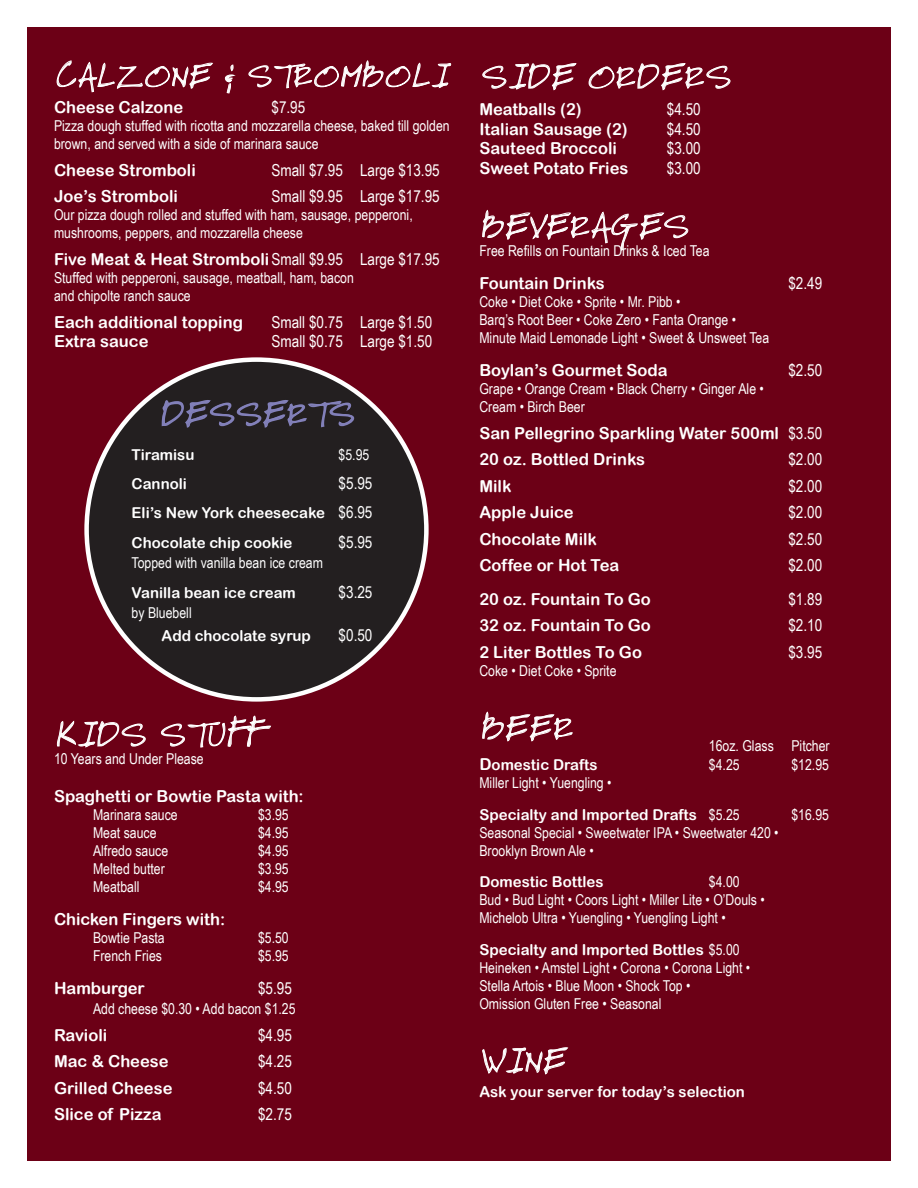
<style>
.page{position:relative;width:918px;height:1188px;background:#fff}
.page>*{position:absolute;margin:0;border:0;box-sizing:border-box;transform-origin:0 0}
.t1{font:36px "Leroys Hand";color:#fff}
.t2{font:34.5px "Leroys Hand";color:#fff}
.t3{font:16.5px/26.5px "Arial Rounded MT Bold";color:#fff}
.t4{font:16.5px "Arial Narrow";color:#fff}
.t5{font:15px/18px "Arial Narrow";color:#fff}
.t6{font:15px/29.2px "Arial Rounded MT Bold";color:#fff}
.s1{font-family:"Arial Narrow"}
.s2{font-family:"Arial Narrow";font-size:16.5px}
.s3{font-size:16.5px}
</style>
<div class="page">
<div style="left:27px;top:27px;width:864px;height:1134px;background:#6c0016"></div>
<svg style="left:56px;top:60px;width:157px;height:33px"></svg>
<svg style="left:225px;top:64px;width:11px;height:30px"></svg>
<svg style="left:248px;top:60px;width:204px;height:29px"></svg>
<svg style="left:57px;top:720px;width:89px;height:28px"></svg>
<svg style="left:161px;top:715px;width:110px;height:33px"></svg>
<svg style="left:482px;top:63px;width:95px;height:28px"></svg>
<svg style="left:588px;top:63px;width:143px;height:28px"></svg>
<svg style="left:482px;top:209px;width:207px;height:42px"></svg>
<svg style="left:482px;top:711px;width:91px;height:31px"></svg>
<svg style="left:482px;top:1047px;width:87px;height:28px"></svg>
<div style="left:87px;top:360px;width:339px;height:339px;background:#231f20;border-radius:50%"></div>
<svg style="left:161px;top:400px;width:194px;height:28px"></svg>
<h2 class="t2" style="left:54px;top:54px;width:395px">CALZONE &amp; STROMBOLI</h2>
<p class="t3" style="left:54px;top:94px;width:131px">Cheese Calzone</p>
<p class="t4" style="left:272px;top:95px;width:35px">$7.95</p>
<p class="t5" style="left:54px;top:116px;width:397px">Pizza dough stuffed with ricotta and mozzarella cheese, baked till golden brown, and served with a side of marinara sauce</p>
<p class="t3" style="left:54px;top:157px;width:143px">Cheese Stromboli</p>
<p class="t4" style="left:272px;top:158px;width:170px">Small $7.95 Large $13.95</p>
<p class="t3" style="left:54px;top:183px;width:126px">Joe’s Stromboli</p>
<p class="t4" style="left:272px;top:185px;width:170px">Small $9.95 Large $17.95</p>
<p class="t5" style="left:54px;top:206px;width:360px">Our pizza dough rolled and stuffed with ham, sausage, pepperoni, mushrooms, peppers, and mozzarella cheese</p>
<p class="t3" style="left:54px;top:246px;width:387px">Five Meat &amp; Heat Stromboli<span class="s1">Small $9.95 Large $17.95</span></p>
<p class="t5" style="left:54px;top:268px;width:301px">Stuffed with pepperoni, sausage, meatball, ham, bacon and chipolte ranch sauce</p>
<p class="t3" style="left:54px;top:308px;width:191px">Each additional topping</p>
<p class="t4" style="left:272px;top:310px;width:162px">Small $0.75 Large $1.50</p>
<p class="t3" style="left:54px;top:328px;width:96px">Extra sauce</p>
<p class="t4" style="left:272px;top:329px;width:162px">Small $0.75 Large $1.50</p>
<p class="t6" style="left:132px;top:439px;width:64px">Tiramisu</p>
<p class="t5" style="left:339px;top:445px;width:32px">$5.95</p>
<p class="t6" style="left:132px;top:469px;width:57px">Cannoli</p>
<p class="t4" style="left:339px;top:471px;width:35px">$5.95</p>
<p class="t6" style="left:132px;top:498px;width:242px">Eli’s New York cheesecake <span class="s2">$6.95<br></span>Chocolate chip cookie</p>
<p class="t4" style="left:339px;top:530px;width:35px">$5.95</p>
<p class="t5" style="left:132px;top:553px;width:193px">Topped with vanilla bean ice cream</p>
<p class="t6" style="left:132px;top:577px;width:166px">Vanilla bean ice cream</p>
<p class="t4" style="left:339px;top:580px;width:35px">$3.25</p>
<p class="t5" style="left:132px;top:603px;width:62px">by Bluebell</p>
<p class="t6" style="left:162px;top:621px;width:151px">Add chocolate syrup</p>
<p class="t4" style="left:339px;top:623px;width:35px">$0.50</p>
<h1 class="t1" style="left:54px;top:712px;width:211px">KIDS STUFF</h1>
<p class="t5" style="left:54px;top:749px;width:151px">10 Years and Under Please</p>
<p class="t3" style="left:54px;top:782px;width:251px">Spaghetti or Bowtie Pasta with:</p>
<p class="t5" style="left:93px;top:805px;width:86px">Marinara sauce</p>
<p class="t5" style="left:258px;top:805px;width:32px">$3.95</p>
<p class="t5" style="left:93px;top:823px;width:65px">Meat sauce</p>
<p class="t5" style="left:258px;top:823px;width:32px">$4.95</p>
<p class="t5" style="left:93px;top:841px;width:77px">Alfredo sauce</p>
<p class="t5" style="left:258px;top:841px;width:32px">$4.95</p>
<p class="t5" style="left:93px;top:859px;width:73px">Melted butter</p>
<p class="t5" style="left:258px;top:859px;width:32px">$3.95</p>
<p class="t5" style="left:93px;top:877px;width:48px">Meatball</p>
<p class="t5" style="left:258px;top:877px;width:32px">$4.95</p>
<p class="t3" style="left:54px;top:906px;width:173px">Chicken Fingers with:</p>
<p class="t5" style="left:93px;top:928px;width:73px">Bowtie Pasta</p>
<p class="t5" style="left:258px;top:928px;width:32px">$5.50</p>
<p class="t5" style="left:93px;top:946px;width:71px">French Fries</p>
<p class="t5" style="left:258px;top:946px;width:32px">$5.95</p>
<p class="t3" style="left:54px;top:975px;width:92px">Hamburger</p>
<p class="t4" style="left:258px;top:977px;width:35px">$5.95</p>
<p class="t5" style="left:93px;top:999px;width:204px">Add cheese $0.30 • Add bacon $1.25</p>
<p class="t3" style="left:54px;top:1021px;width:55px">Ravioli</p>
<p class="t4" style="left:258px;top:1023px;width:35px">$4.95</p>
<p class="t3" style="left:54px;top:1048px;width:116px">Mac &amp; Cheese</p>
<p class="t4" style="left:258px;top:1049px;width:35px">$4.25</p>
<p class="t3" style="left:54px;top:1075px;width:120px">Grilled Cheese</p>
<p class="t4" style="left:258px;top:1076px;width:35px">$4.50</p>
<p class="t3" style="left:54px;top:1101px;width:109px">Slice of Pizza</p>
<p class="t4" style="left:258px;top:1103px;width:35px">$2.75</p>
<h1 class="t1" style="left:479px;top:54px;width:252px">SIDE ORDERS</h1>
<p class="t3" style="left:479px;top:95px;width:104px">Meatballs (2)</p>
<p class="t4" style="left:667px;top:97px;width:35px">$4.50</p>
<p class="t3" style="left:479px;top:115px;width:150px">Italian Sausage (2)</p>
<p class="t4" style="left:667px;top:117px;width:35px">$4.50</p>
<p class="t3" style="left:479px;top:135px;width:139px">Sauteed Broccoli</p>
<p class="t4" style="left:667px;top:136px;width:35px">$3.00</p>
<p class="t3" style="left:479px;top:155px;width:151px">Sweet Potato Fries</p>
<p class="t4" style="left:667px;top:156px;width:35px">$3.00</p>
<h1 class="t1" style="left:479px;top:203px;width:210px">BEVERAGES</h1>
<p class="t5" style="left:479px;top:241px;width:232px">Free Refills on Fountain Drinks &amp; Iced Tea</p>
<p class="t3" style="left:479px;top:270px;width:127px">Fountain Drinks</p>
<p class="t4" style="left:788px;top:271px;width:35px">$2.49</p>
<p class="t5" style="left:479px;top:292px;width:291px">Coke • Diet Coke • Sprite • Mr. Pibb •<br>Barq’s Root Beer • Coke Zero • Fanta Orange •<br>Minute Maid Lemonade Light • Sweet &amp; Unsweet Tea</p>
<p class="t3" style="left:479px;top:357px;width:190px">Boylan’s Gourmet Soda</p>
<p class="t4" style="left:788px;top:358px;width:35px">$2.50</p>
<p class="t5" style="left:479px;top:379px;width:286px">Grape • Orange Cream • Black Cherry • Ginger Ale •<br>Cream • Birch Beer</p>
<p class="t3" style="left:479px;top:419px;width:344px">San Pellegrino Sparkling Water 500ml <span class="s1">$3.50<br></span>20 oz. Bottled Drinks</p>
<p class="t4" style="left:788px;top:447px;width:35px">$2.00</p>
<p class="t3" style="left:479px;top:473px;width:34px">Milk</p>
<p class="t4" style="left:788px;top:474px;width:35px">$2.00</p>
<p class="t3" style="left:479px;top:499px;width:96px">Apple Juice</p>
<p class="t4" style="left:788px;top:500px;width:35px">$2.00</p>
<p class="t3" style="left:479px;top:526px;width:119px">Chocolate Milk</p>
<p class="t4" style="left:788px;top:527px;width:35px">$2.50</p>
<p class="t3" style="left:479px;top:552px;width:141px">Coffee or Hot Tea</p>
<p class="t4" style="left:788px;top:554px;width:35px">$2.00</p>
<p class="t3" style="left:479px;top:585px;width:173px">20 oz. Fountain To Go</p>
<p class="t4" style="left:788px;top:587px;width:35px">$1.89</p>
<p class="t3" style="left:479px;top:612px;width:173px">32 oz. Fountain To Go</p>
<p class="t4" style="left:788px;top:613px;width:35px">$2.10</p>
<p class="t3" style="left:479px;top:639px;width:164px">2 Liter Bottles To Go</p>
<p class="t4" style="left:788px;top:640px;width:35px">$3.95</p>
<p class="t5" style="left:479px;top:661px;width:139px">Coke • Diet Coke • Sprite</p>
<h1 class="t1" style="left:479px;top:705px;width:94px">BEER</h1>
<p class="t5" style="left:709px;top:736px;width:122px">16oz. Glass Pitcher</p>
<p class="t6" style="left:479px;top:750px;width:120px"><span class="s3">D</span>omestic Drafts</p>
<p class="t5" style="left:709px;top:756px;width:32px">$4.25</p>
<p class="t5" style="left:791px;top:756px;width:39px">$12.95</p>
<p class="t5" style="left:479px;top:774px;width:134px">Miller Light • Yuengling •</p>
<p class="t6" style="left:479px;top:800px;width:262px">Specialty and Imported Drafts <span class="s1">$5.25</span></p>
<p class="t5" style="left:791px;top:805px;width:39px">$16.95</p>
<p class="t5" style="left:479px;top:823px;width:301px">Seasonal Special • Sweetwater IPA • Sweetwater 420 •<br>Brooklyn Brown Ale •</p>
<p class="t6" style="left:479px;top:867px;width:126px">Domestic Bottles</p>
<p class="t5" style="left:479px;top:873px;width:287px;text-indent:230px">$4.00<br>Bud • Bud Light • Coors Light • Miller Lite • O’Douls •<br>Michelob Ultra • Yuengling • Yuengling Light •</p>
<p class="t6" style="left:479px;top:935px;width:262px">Specialty and Imported Bottles <span class="s1">$5.00</span></p>
<p class="t5" style="left:479px;top:958px;width:272px">Heineken • Amstel Light • Corona • Corona Light •<br>Stella Artois • Blue Moon • Shock Top •<br>Omission Gluten Free • Seasonal</p>
<h1 class="t1" style="left:479px;top:1038px;width:87px">WINE</h1>
<p class="t6" style="left:479px;top:1077px;width:267px">Ask your server for today’s selection</p>
</div>
